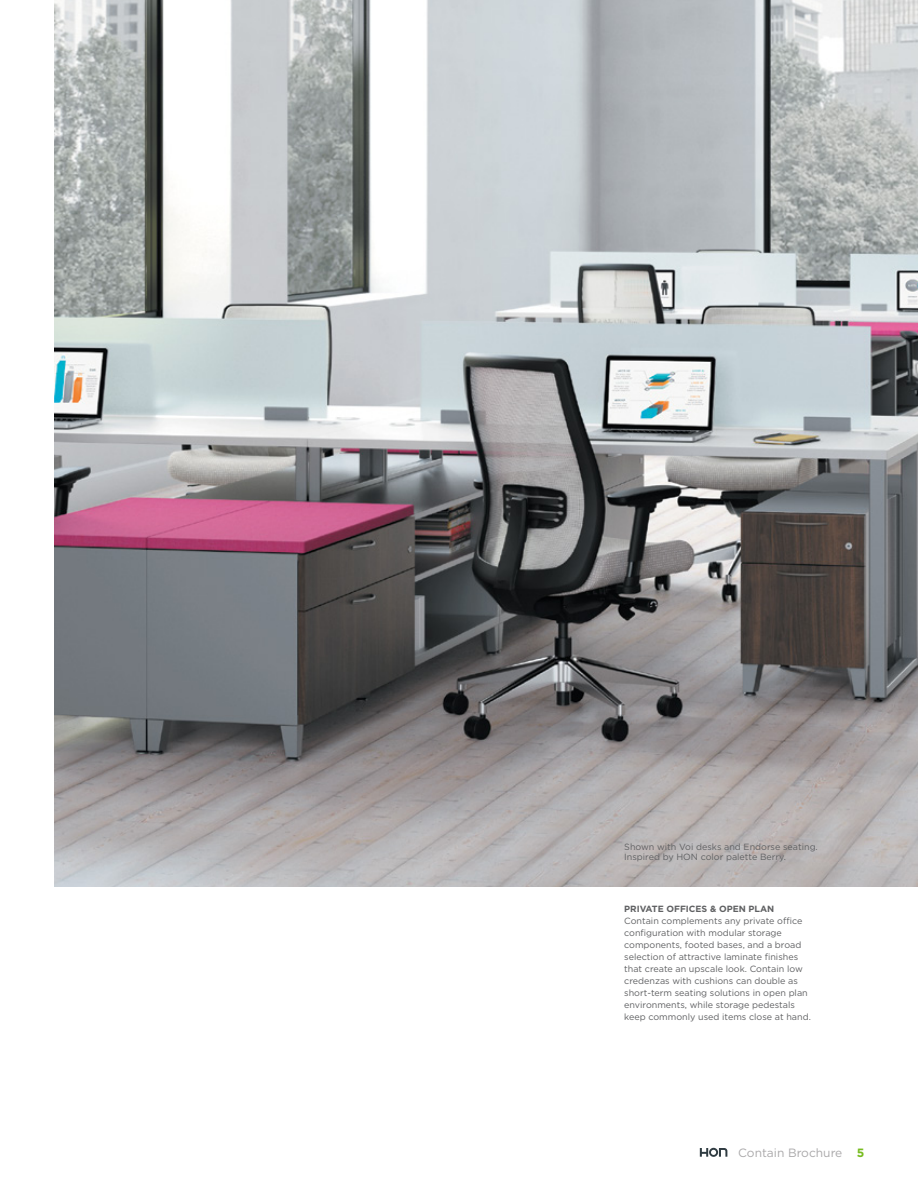
<style>
.page{position:relative;width:918px;height:1188px;background:#fff}
.page>*{position:absolute;margin:0;border:0;box-sizing:border-box;transform-origin:0 0}
.t1{font:12px "Gotham";color:#aaa9aa}
.t2{font:9px/12px "Gotham";color:#5f6062}
.t3{font:700 9px "Gotham";color:#5f6062}
.s1{font-weight:700;color:#77bc1f}
</style>
<div class="page">
<svg style="left:700px;top:1148px;width:27px;height:9px"></svg>
<img style="left:54px;top:0;width:864px;height:887px">
<p class="t2" style="left:624px;top:841px;width:195px;line-height:10.8px">Shown with Voi desks and Endorse seating.<br>Inspired by HON color palette Berry.</p>
<p class="t3" style="left:624px;top:903px;width:152px">PRIVATE OFFICES &amp; OPEN PLAN</p>
<p class="t2" style="left:624px;top:914px;width:188px">Contain complements any private office configuration with modular storage components, footed bases, and a broad selection of attractive laminate finishes that create an upscale look. Contain low credenzas with cushions can double as short-term seating solutions in open plan environments, while storage pedestals keep commonly used items close at hand.</p>
<p class="t1" style="left:738px;top:1145px;width:128px">Contain Brochure <span class="s1">5</span></p>
</div>
